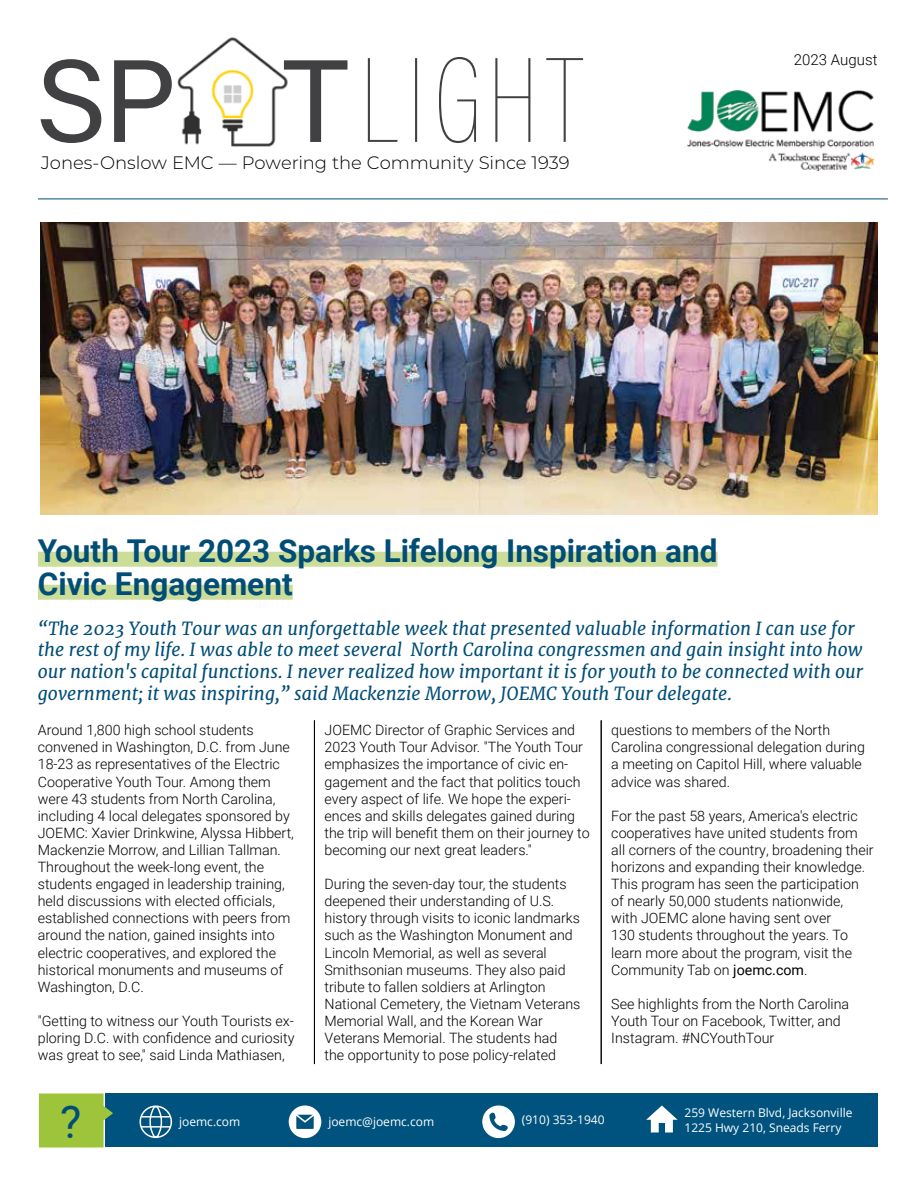
<style>
.page{position:relative;width:918px;height:1188px;background:#fff}
.page>*{position:absolute;margin:0;border:0;box-sizing:border-box;transform-origin:0 0}
.t1{font:45px "Roboto";color:#004d76}
.t2{font:700 31.5px/33px "Roboto";color:#004d76}
.t3{font:italic 18px/21.6px "Merriweather";color:#004d76}
.t4{font:300 18px "Montserrat";letter-spacing:-.005em;color:#000}
.t5{font:300 15px "Roboto";color:#000}
.t6{font:300 14.25px/17.1px "Roboto";color:#000}
.t7{font:12px/15px "Open Sans";color:#fff}
.s1{font-weight:400}
</style>
<div class="page">
<div style="left:105px;top:1094px;width:773px;height:54px;background:#00537e"></div>
<svg style="left:140px;top:1105px;width:32px;height:33px"></svg>
<svg style="left:289px;top:1105px;width:32px;height:33px"></svg>
<svg style="left:482px;top:1105px;width:33px;height:33px"></svg>
<svg style="left:646px;top:1105px;width:32px;height:27px"></svg>
<img style="left:184px;top:37px;width:91px;height:110px">
<svg style="left:41px;top:59px;width:307px;height:84px"></svg>
<svg style="left:368px;top:57px;width:215px;height:86px"></svg>
<hr style="left:38px;top:199px;width:850px;height:1px;background:#004d76">
<img style="left:687px;top:90px;width:187px;height:80px">
<div style="left:38px;top:552px;width:679px;height:15px;background:#ccdc99"></div>
<div style="left:38px;top:585px;width:255px;height:15px;background:#ccdc99"></div>
<svg style="left:39px;top:1094px;width:74px;height:54px;background:#90ba46"></svg>
<hr style="left:314px;top:720px;width:1px;height:344px;background:#000">
<hr style="left:601px;top:720px;width:1px;height:344px;background:#000">
<img style="left:40px;top:222px;width:838px;height:292px">
<p class="t4" style="left:41px;top:151px;width:530px">Jones-Onslow EMC — Powering the Community Since 1939</p>
<p class="t5" style="left:794px;top:49px;width:85px">2023 August</p>
<h2 class="t2" style="left:38px;top:533px;width:681px">Youth Tour 2023 Sparks Lifelong Inspiration and<br>Civic Engagement</h2>
<p class="t3" style="left:38px;top:618px;width:827px">“The 2023 Youth Tour was an unforgettable week that presented valuable information I can use for the rest of my life. I was able to meet several North Carolina congressmen and gain insight into how our nation's capital functions. I never realized how important it is for youth to be connected with our government; it was inspiring,” said Mackenzie Morrow, JOEMC Youth Tour delegate.</p>
<p class="t6" style="left:38px;top:721px;width:258px">Around 1,800 high school students convened in Washington, D.C. from June 18-23 as representatives of the Electric Cooperative Youth Tour. Among them were 43 students from North Carolina, including 4 local delegates sponsored by JOEMC: Xavier Drinkwine, Alyssa Hibbert, Mackenzie Morrow, and Lillian Tallman.<br>Throughout the week-long event, the students engaged in leadership training, held discussions with elected officials, established connections with peers from around the nation, gained insights into electric cooperatives, and explored the historical monuments and museums of Washington, D.C.</p>
<p class="t6" style="left:38px;top:1012px;width:258px;text-align:justify">"Getting to witness our Youth Tourists ex&shy;ploring D.C. with confidence and curiosity was great to see," said Linda Mathiasen,</p>
<p class="t6" style="left:325px;top:721px;width:267px">JOEMC Director of Graphic Services and 2023 Youth Tour Advisor. "The Youth Tour emphasizes the importance of civic en&shy;gagement and the fact that politics touch every aspect of life. We hope the experi&shy;ences and skills delegates gained during the trip will benefit them on their journey to becoming our next great leaders."</p>
<p class="t6" style="left:325px;top:875px;width:257px">During the seven-day tour, the students deepened their understanding of U.S. history through visits to iconic landmarks such as the Washington Monument and Lincoln Memorial, as well as several Smithsonian museums. They also paid tribute to fallen soldiers at Arlington National Cemetery, the Vietnam Veterans Memorial Wall, and the Korean War Veterans Memorial. The students had the opportunity to pose policy-related</p>
<p class="t6" style="left:611px;top:721px;width:255px">questions to members of the North Carolina congressional delegation during a meeting on Capitol Hill, where valuable advice was shared.</p>
<p class="t6" style="left:611px;top:807px;width:264px">For the past 58 years, America's electric cooperatives have united students from all corners of the country, broadening their horizons and expanding their knowledge.<br>This program has seen the participation of nearly 50,000 students nationwide,<br>with JOEMC alone having sent over<br>130 students throughout the years. To learn more about the program, visit the Community Tab on <span class="s1">joemc.com</span>.</p>
<p class="t6" style="left:611px;top:995px;width:239px">See highlights from the North Carolina<br>Youth Tour on Facebook, Twitter, and<br>Instagram. #NCYouthTour</p>
<h1 class="t1" style="left:60px;top:1090px;width:23px">?</h1>
<p class="t7" style="left:179px;top:1114px;width:63px">joemc.com</p>
<p class="t7" style="left:328px;top:1114px;width:107px">joemc@joemc.com</p>
<p class="t7" style="left:522px;top:1112px;width:84px">(910) 353-1940</p>
<p class="t7" style="left:685px;top:1105px;width:169px">259 Western Blvd, Jacksonville<br>1225 Hwy 210, Sneads Ferry</p>
</div>
